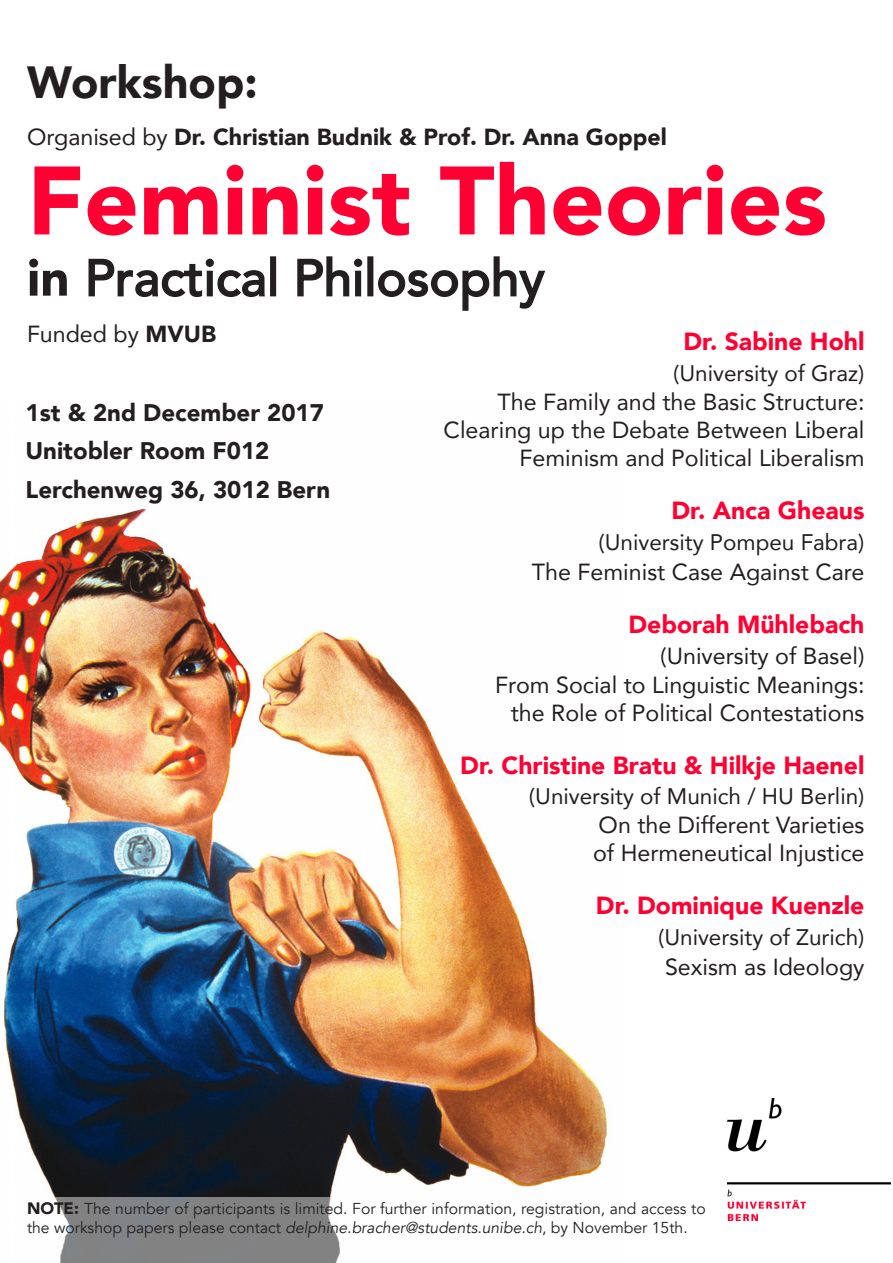
<style>
.page{position:relative;width:893px;height:1263px;background:#fff}
.page>*{position:absolute;margin:0;border:0;box-sizing:border-box;transform-origin:0 0}
.t1{font:900 96px "Avenir";color:#f03}
.t2{font:500 51px "Avenir";color:#231f20}
.t3{font:900 45px "Avenir";color:#231f20}
.t4{font:900 24.75px "Avenir";color:#f03}
.t5{font:900 24px "Avenir";color:#231f20}
.t6{font:23.25px "Avenir";color:#231f20}
.t7{font:900 23.25px "Avenir";color:#231f20}
.t8{font:22.5px "Avenir";color:#231f20}
.t9{font:15.75px/18.9px "Avenir";color:#231f20}
.s1{font-weight:400}
.s2{font-weight:900}
.s3{font-weight:900;font-size:16.5px}
.s4{font-style:italic}
</style>
<div class="page">
<img style="left:0;top:507px;width:609px;height:690px">
<svg style="left:54px;top:1197px;width:704px;height:66px"></svg>
<img style="left:727px;top:1098px;width:163px;height:122px">
<svg style="left:88px;top:258px;width:177px;height:39px"></svg>
<div style="left:270px;top:256px;width:6px;height:40px;border:2px solid #231f20"></div>
<svg style="left:297px;top:256px;width:66px;height:41px"></svg>
<div style="left:367px;top:256px;width:6px;height:40px;border:2px solid #231f20"></div>
<svg style="left:378px;top:256px;width:168px;height:55px"></svg>
<p class="t3" style="left:27px;top:43px;width:232px">Workshop:</p>
<p class="t7" style="left:27px;top:117px;width:641px"><span class="s1">Organised by</span> Dr. Christian Budnik &amp; Prof. Dr. Anna Goppel</p>
<p class="t1" style="left:27px;top:119px;width:801px">Feminist Theories</p>
<p class="t2" style="left:27px;top:234px;width:519px"><span class="s2">in</span> Practical Philosophy</p>
<p class="t6" style="left:27px;top:315px;width:191px">Funded by <span class="s2">MVUB</span></p>
<p class="t5" style="left:26px;top:392px;width:300px">1st &amp; 2nd December 2017</p>
<p class="t5" style="left:26px;top:430px;width:245px">Unitobler Room F012</p>
<p class="t5" style="left:26px;top:469px;width:306px">Lerchenweg 36, 3012 Bern</p>
<p class="t4" style="left:683px;top:320px;width:183px">Dr. Sabine Hohl</p>
<p class="t8" style="left:673px;top:355px;width:193px">(University of Graz)</p>
<p class="t6" style="left:497px;top:384px;width:369px">The Family and the Basic Structure:</p>
<p class="t6" style="left:444px;top:411px;width:422px">Clearing up the Debate Between Liberal</p>
<p class="t6" style="left:519px;top:439px;width:346px">Feminism and Political Liberalism</p>
<p class="t4" style="left:671px;top:489px;width:194px">Dr. Anca Gheaus</p>
<p class="t8" style="left:598px;top:524px;width:267px">(University Pompeu Fabra)</p>
<p class="t6" style="left:532px;top:553px;width:334px">The Feminist Case Against Care</p>
<p class="t4" style="left:628px;top:603px;width:238px">Deborah Mühlebach</p>
<p class="t6" style="left:660px;top:637px;width:206px">(University of Basel)</p>
<p class="t6" style="left:495px;top:666px;width:371px">From Social to Linguistic Meanings:</p>
<p class="t6" style="left:511px;top:694px;width:355px">the Role of Political Contestations</p>
<p class="t4" style="left:460px;top:744px;width:406px">Dr. Christine Bratu &amp; Hilkje Haenel</p>
<p class="t8" style="left:529px;top:778px;width:337px">(University of Munich / HU Berlin)</p>
<p class="t6" style="left:599px;top:807px;width:267px">On the Different Varieties</p>
<p class="t6" style="left:593px;top:834px;width:273px">of Hermeneutical Injustice</p>
<p class="t4" style="left:596px;top:885px;width:270px">Dr. Dominique Kuenzle</p>
<p class="t8" style="left:658px;top:919px;width:208px">(University of Zurich)</p>
<p class="t6" style="left:665px;top:948px;width:201px">Sexism as Ideology</p>
<p class="t9" style="left:27px;top:1199px;width:680px"><span class="s3">NOTE:</span> The number of participants is limited. For further information, registration, and access to the workshop papers please contact <span class="s4">delphine.bracher@students.unibe.ch</span>, by November 15th.</p>
</div>
